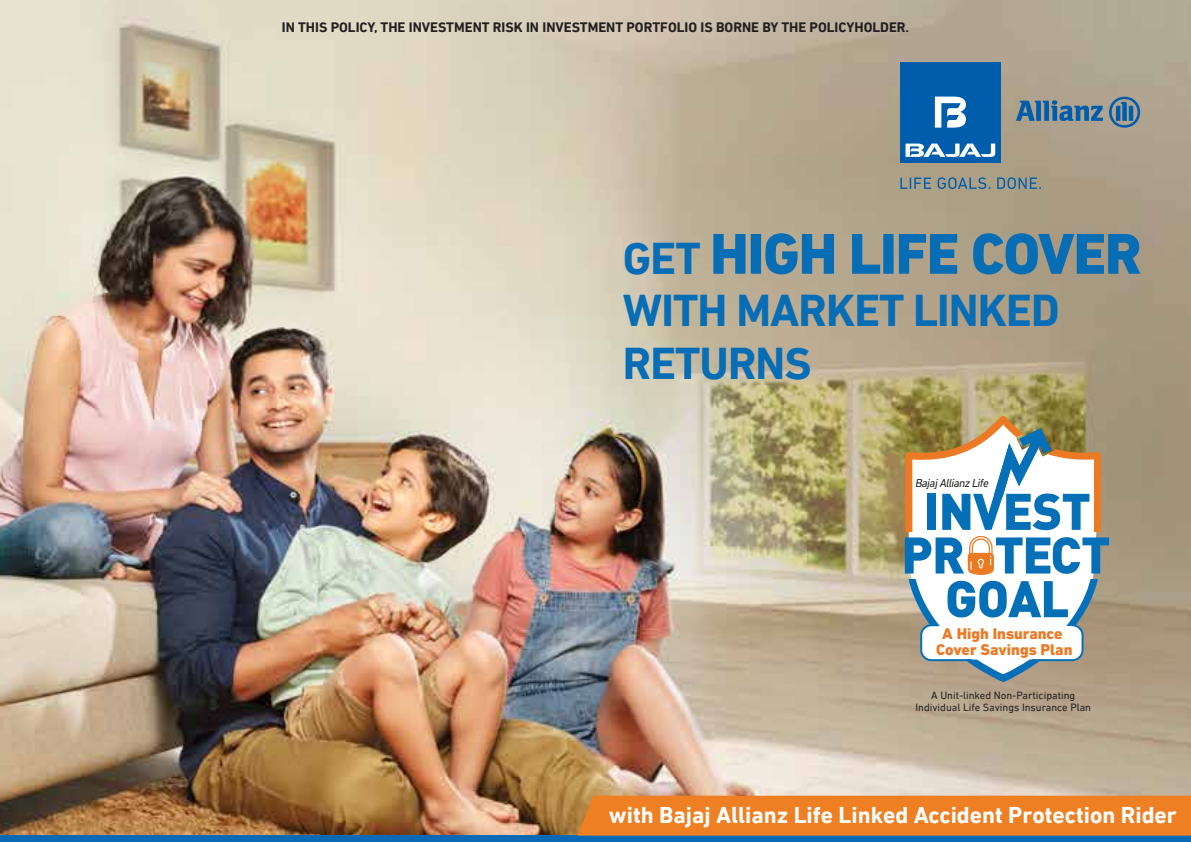
<style>
.page{position:relative;width:1191px;height:842px;background:#fff}
.page>*{position:absolute;margin:0;border:0;box-sizing:border-box;transform-origin:0 0}
.t1{font:800 58.4px "DIN Next LT Pro";letter-spacing:-.02em;color:#076db5}
.t2{font:700 45.4px/52.6px "DIN Next LT Pro";letter-spacing:-.02em;color:#076db5}
.t3{font:700 23.4px "DIN Next LT Pro";color:#fff}
.t4{font:800 15.8px/15.8px "DIN Next LT Pro";color:#ec7923;text-align:center}
.t5{font:700 14px "DIN Next LT Pro";color:#231f20}
.t6{font:italic 11.8px "DIN Next LT Pro";letter-spacing:-.04em;color:#1d1d1b}
.t7{font:10.8px/12px "DIN Next LT Pro";color:#231f20;text-align:center}
.s1{font-weight:700;font-size:45.4px}
</style>
<div class="page">
<img style="left:0;top:0;width:1191px;height:836px">
<svg style="left:908px;top:626px;width:189px;height:51px"></svg>
<svg style="left:964px;top:659px;width:77px;height:24px"></svg>
<svg style="left:905px;top:415px;width:204px;height:211px"></svg>
<svg style="left:900px;top:178px;width:31px;height:11px"></svg>
<svg style="left:937px;top:177px;width:53px;height:12px"></svg>
<svg style="left:997px;top:177px;width:44px;height:12px"></svg>
<svg style="left:1109px;top:97px;width:31px;height:31px"></svg>
<svg style="left:1016px;top:100px;width:87px;height:21px;background:#567e9c"></svg>
<div style="left:900px;top:62px;width:100px;height:100px;background:#005dac"></div>
<svg style="left:905px;top:144px;width:90px;height:13px"></svg>
<svg style="left:935px;top:97px;width:31px;height:31px"></svg>
<div style="left:0;top:836px;width:1191px;height:6px;background:#086ab4"></div>
<div style="left:577px;top:796px;width:614px;height:40px;background:#ee7f22"></div>
<p class="t5" style="left:282px;top:19px;width:629px">IN THIS POLICY, THE INVESTMENT RISK IN INVESTMENT PORTFOLIO IS BORNE BY THE POLICYHOLDER.</p>
<h1 class="t1" style="left:623px;top:219px;width:520px"><span class="s1">GET</span> HIGH LIFE COVER</h1>
<h2 class="t2" style="left:623px;top:284px;width:438px">WITH MARKET LINKED<br>RETURNS</h2>
<p class="t6" style="left:915px;top:476px;width:75px">Bajaj Allianz Life</p>
<p class="t4" style="left:936px;top:626px;width:138px">A High Insurance<br>Cover Savings Plan</p>
<p class="t7" style="left:915px;top:689px;width:177px">A Unit-linked Non-Participating<br>Individual Life Savings Insurance Plan</p>
<h3 class="t3" style="left:609px;top:801px;width:569px">with Bajaj Allianz Life Linked Accident Protection Rider</h3>
</div>
